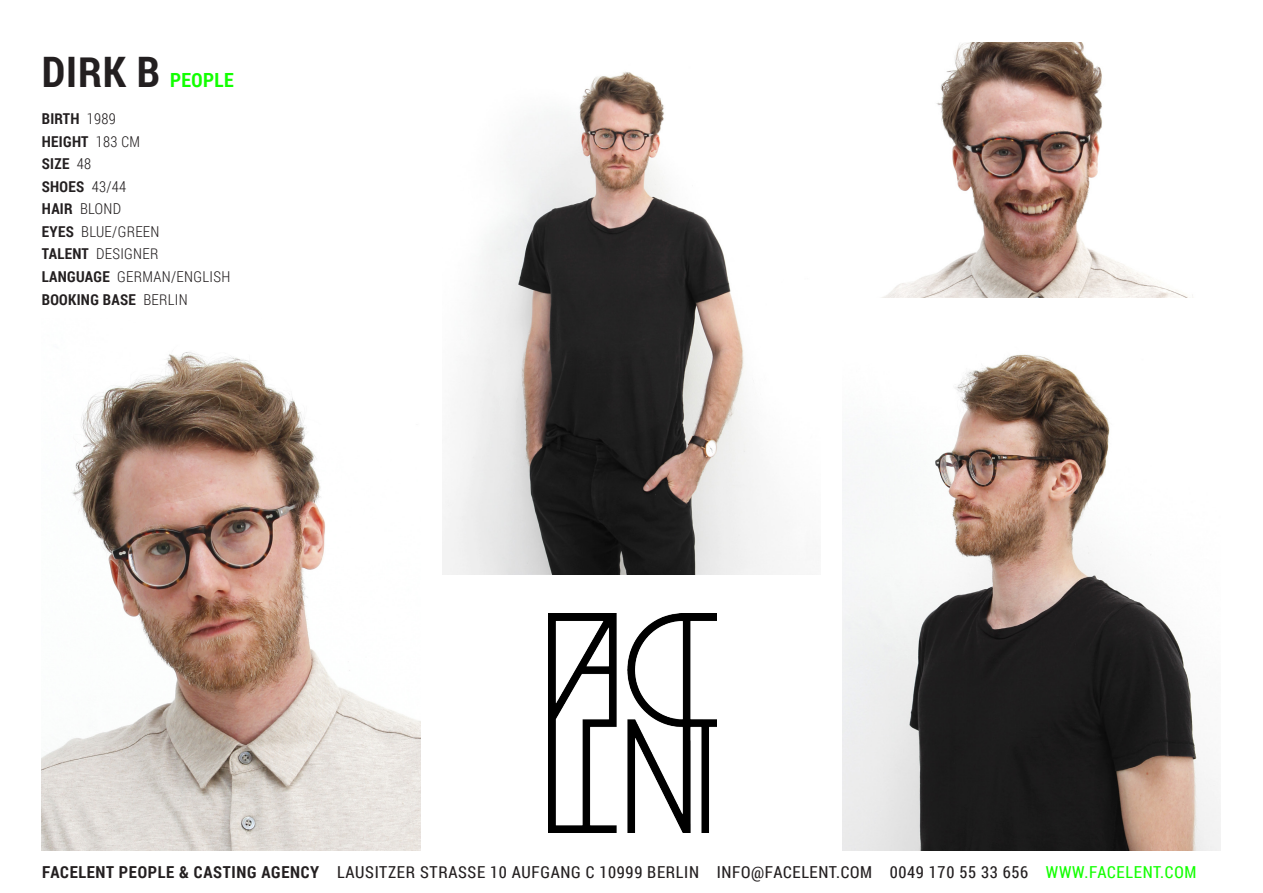
<style>
.page{position:relative;width:1263px;height:893px;background:#fff}
.page>*{position:absolute;margin:0;border:0;box-sizing:border-box;transform-origin:0 0}
.t1{font:700 19.5px "Roboto Condensed";letter-spacing:.02em;color:#12ff00}
.t2{font:16.5px "Roboto Condensed";letter-spacing:.04em;color:#231f20}
.t3{font:300 15px "Roboto Condensed";letter-spacing:.02em;color:#231f20}
.t4{font:700 15px "Roboto Condensed";letter-spacing:.02em;color:#231f20}
.s1{font-size:42px;color:#231f20}
.s2{font-weight:300}
.s3{font-weight:700}
.s4{color:#12ff00}
</style>
<div class="page">
<img style="left:882px;top:43px;width:311px;height:255px">
<img style="left:442px;top:72px;width:338px;height:502px">
<img style="left:842px;top:354px;width:378px;height:496px">
<img style="left:42px;top:352px;width:379px;height:498px">
<img style="left:548px;top:614px;width:168px;height:218px">
<p class="t1" style="left:42px;top:66px;width:193px"><span class="s1">DIRK B</span> PEOPLE</p>
<p class="t4" style="left:42px;top:108px;width:76px">BIRTH <span class="s2">1989</span></p>
<p class="t4" style="left:42px;top:131px;width:100px">HEIGHT <span class="s2">183 CM</span></p>
<p class="t4" style="left:42px;top:153px;width:51px">SIZE <span class="s2">48</span></p>
<p class="t4" style="left:42px;top:176px;width:86px">SHOES <span class="s2">43/44</span></p>
<p class="t3" style="left:42px;top:198px;width:81px"><span class="s3">HAIR</span> BLOND</p>
<p class="t3" style="left:42px;top:221px;width:119px"><span class="s3">EYES</span> BLUE/GREEN</p>
<p class="t3" style="left:42px;top:243px;width:118px"><span class="s3">TALENT</span> DESIGNER</p>
<p class="t3" style="left:42px;top:266px;width:190px"><span class="s3">LANGUAGE</span> GERMAN/ENGLISH</p>
<p class="t4" style="left:42px;top:289px;width:147px">BOOKING BASE <span class="s2">BERLIN</span></p>
<p class="t2" style="left:42px;top:860px;width:1155px"><span class="s3">FACELENT PEOPLE &amp; CASTING AGENCY</span> LAUSITZER STRASSE 10 AUFGANG C 10999 BERLIN INFO@FACELENT.COM 0049 170 55 33 656 <span class="s4">WWW.FACELENT.COM</span></p>
</div>
